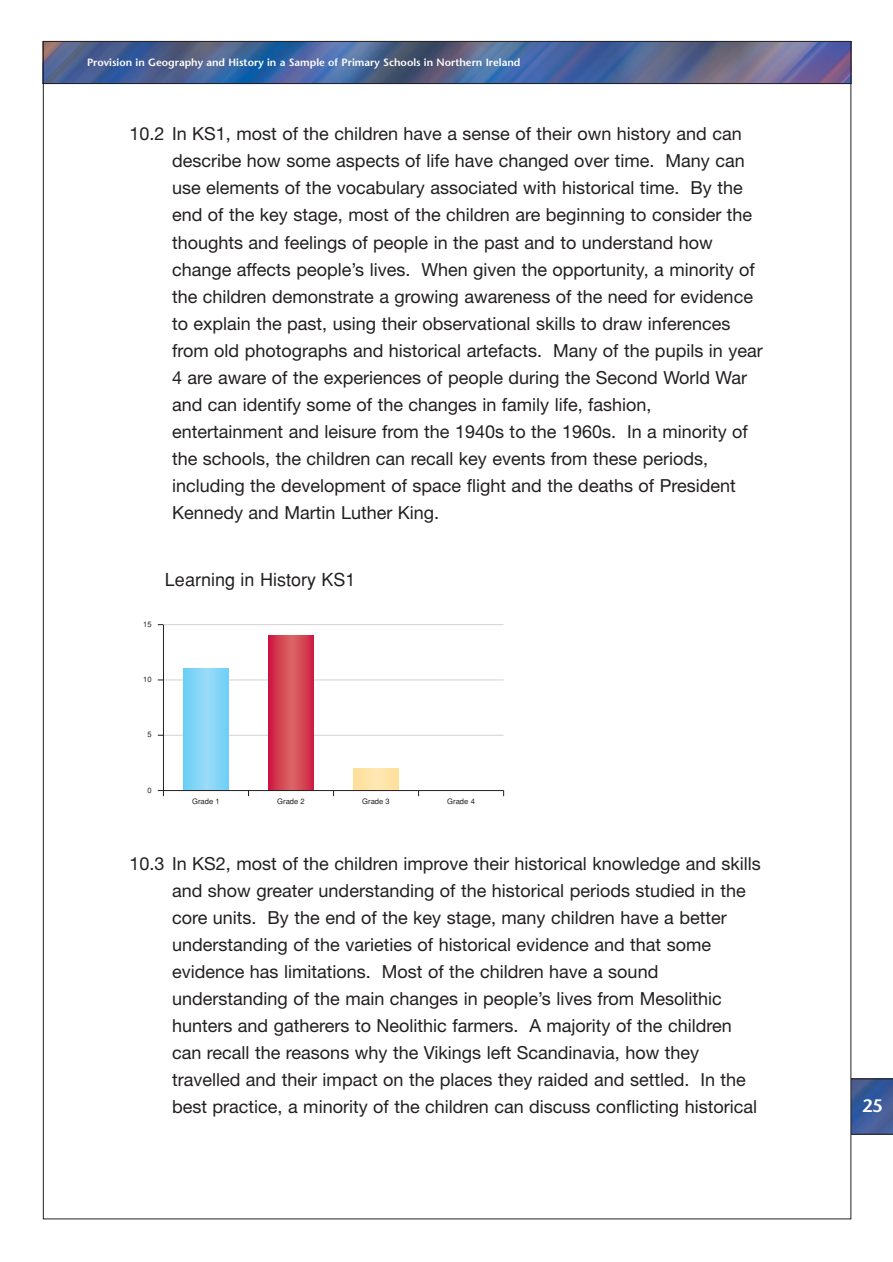
<style>
.page{position:relative;width:893px;height:1262px;background:#fff}
.page>*{position:absolute;margin:0;border:0;box-sizing:border-box;transform-origin:0 0}
.t1{font:18px/27px "Helvetica Neue";color:#231f20}
.t2{font:18px "Helvetica";color:#231f20}
.t3{font:600 18px "Stone Sans";color:#fff}
.t4{font:600 10.5px "Stone Sans";color:#fff}
.t5{font:7.65px "Helvetica";color:#231f20}
</style>
<div class="page">
<img style="left:851px;top:1079px;width:41px;height:54px">
<img style="left:45px;top:43px;width:804px;height:40px">
<hr style="left:43px;top:83px;width:808px;height:1px;background:#231f20">
<hr style="left:851px;top:1133px;width:41px;height:1px;background:#231f20">
<hr style="left:851px;top:1078px;width:41px;height:1px;background:#231f20">
<hr style="left:163px;top:735px;width:340px;height:1px;background:#d1d2d4">
<hr style="left:163px;top:679px;width:340px;height:1px;background:#d1d2d4">
<hr style="left:163px;top:624px;width:340px;height:1px;background:#d1d2d4">
<svg style="left:184px;top:668px;width:45px;height:122px;background:#82d4f6"></svg>
<svg style="left:269px;top:635px;width:45px;height:155px;background:#d34253"></svg>
<div style="left:354px;top:768px;width:45px;height:22px;background:#ffe4a7"></div>
<hr style="left:163px;top:625px;width:1px;height:171px;background:#231f20">
<hr style="left:158px;top:790px;width:345px;height:1px;background:#231f20">
<p class="t4" style="left:87px;top:58px;width:435px">Provision in Geography and History in a Sample of Primary Schools in Northern Ireland</p>
<p class="t1" style="left:172px;top:122px;width:592px;text-indent:-43px">10.2 In KS1, most of the children have a sense of their own history and can describe how some aspects of life have changed over time. Many can use elements of the vocabulary associated with historical time. By the end of the key stage, most of the children are beginning to consider the thoughts and feelings of people in the past and to understand how change affects people’s lives. When given the opportunity, a minority of the children demonstrate a growing awareness of the need for evidence to explain the past, using their observational skills to draw inferences from old photographs and historical artefacts. Many of the pupils in year 4 are aware of the experiences of people during the Second World War and can identify some of the changes in family life, fashion, entertainment and leisure from the 1940s to the 1960s. In a minority of the schools, the children can recall key events from these periods, including the development of space flight and the deaths of President Kennedy and Martin Luther King.</p>
<p class="t5" style="left:143px;top:621px;width:10px">15</p>
<p class="t2" style="left:165px;top:572px;width:192px">Learning in History KS1</p>
<p class="t5" style="left:143px;top:676px;width:10px">10</p>
<p class="t5" style="left:147px;top:732px;width:6px">5</p>
<p class="t5" style="left:147px;top:787px;width:6px">0</p>
<p class="t5" style="left:192px;top:798px;width:29px">Grade 1</p>
<p class="t5" style="left:277px;top:798px;width:29px">Grade 2</p>
<p class="t5" style="left:362px;top:798px;width:29px">Grade 3</p>
<p class="t5" style="left:447px;top:798px;width:29px">Grade 4</p>
<p class="t1" style="left:172px;top:851px;width:590px;text-indent:-43px">10.3 In KS2, most of the children improve their historical knowledge and skills and show greater understanding of the historical periods studied in the core units. By the end of the key stage, many children have a better understanding of the varieties of historical evidence and that some evidence has limitations. Most of the children have a sound understanding of the main changes in people’s lives from Mesolithic hunters and gatherers to Neolithic farmers. A majority of the children can recall the reasons why the Vikings left Scandinavia, how they travelled and their impact on the places they raided and settled. In the best practice, a minority of the children can discuss conflicting historical</p>
<p class="t3" style="left:862px;top:1099px;width:22px">25</p>
</div>
